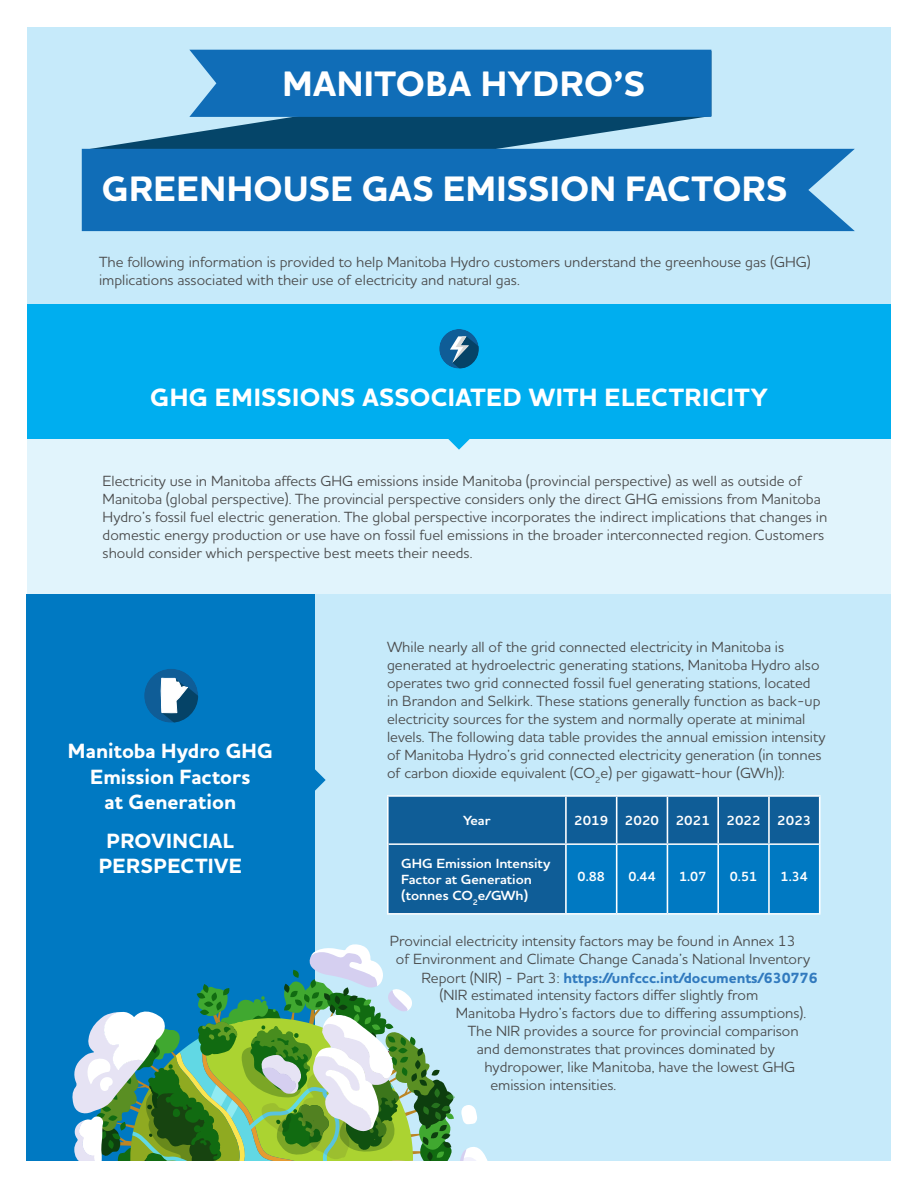
<style>
.page{position:relative;width:918px;height:1188px;background:#fff}
.page>*{position:absolute;margin:0;border:0;box-sizing:border-box;transform-origin:0 0}
.t1{font:700 expanded 36px "MH Houschka Std";letter-spacing:.01em;color:#fff}
.BoxTitle{font:700 expanded 25.5px "MH Houschka Std";letter-spacing:.02em;color:#fff}
.BoxTitle-2{font:700 expanded 21px/25.2px "MH Houschka Std";letter-spacing:.005em;color:#fff;text-align:center}
.Body{font:15px/18px "MH Houschka Std";color:#4b4c4d}
.Body-2{font:700 expanded 15px "MH Houschka Std";color:#317abe}
.table_black{font:700 13.5px/16.2px "MH Houschka Std";color:#fff;scale:1.05 1}
.table_black-2{font:700 13.5px "MH Houschka Std";color:#fff}
.s1{font-weight:400;font-stretch:normal;color:#4b4c4d}
</style>
<div class="page">
<div style="left:27px;top:594px;width:864px;height:567px;background:#c6eafa"></div>
<div style="left:27px;top:405px;width:864px;height:189px;background:#e1f4fc"></div>
<div style="left:27px;top:27px;width:864px;height:338px;background:#c6eafa"></div>
<div style="left:27px;top:594px;width:288px;height:567px;background:#0079c2"></div>
<svg style="left:315px;top:769px;width:11px;height:22px"></svg>
<svg style="left:85px;top:117px;width:626px;height:32px;fill:#054569"></svg>
<div style="left:189px;top:50px;width:522px;height:67px;background:#106db7"></div>
<div style="left:82px;top:149px;width:773px;height:82px;background:#106db7"></div>
<div style="left:27px;top:304px;width:864px;height:135px;background:#00aeef"></div>
<svg style="left:448px;top:439px;width:22px;height:11px"></svg>
<div style="left:389px;top:797px;width:430px;height:116px;background:#0f5d97"></div>
<div style="left:567px;top:845px;width:252px;height:68px;background:#0079c2"></div>
<hr style="left:387px;top:795px;width:179px;height:2px;background:#fff">
<hr style="left:566px;top:795px;width:51px;height:2px;background:#fff">
<hr style="left:617px;top:795px;width:50px;height:2px;background:#fff">
<hr style="left:667px;top:795px;width:51px;height:2px;background:#fff">
<hr style="left:718px;top:795px;width:51px;height:2px;background:#fff">
<hr style="left:769px;top:795px;width:52px;height:2px;background:#fff">
<hr style="left:389px;top:843px;width:177px;height:2px;background:#fff">
<hr style="left:566px;top:843px;width:51px;height:2px;background:#fff">
<hr style="left:617px;top:843px;width:50px;height:2px;background:#fff">
<hr style="left:667px;top:843px;width:51px;height:2px;background:#fff">
<hr style="left:718px;top:843px;width:51px;height:2px;background:#fff">
<hr style="left:769px;top:843px;width:50px;height:2px;background:#fff">
<hr style="left:387px;top:913px;width:179px;height:2px;background:#fff">
<hr style="left:566px;top:913px;width:51px;height:2px;background:#fff">
<hr style="left:617px;top:913px;width:50px;height:2px;background:#fff">
<hr style="left:667px;top:913px;width:51px;height:2px;background:#fff">
<hr style="left:718px;top:913px;width:51px;height:2px;background:#fff">
<hr style="left:769px;top:913px;width:52px;height:2px;background:#fff">
<hr style="left:387px;top:797px;width:2px;height:47px;background:#fff">
<hr style="left:565px;top:797px;width:2px;height:46px;background:#fff">
<hr style="left:616px;top:797px;width:1px;height:46px;background:#fff">
<hr style="left:667px;top:797px;width:1px;height:46px;background:#fff">
<hr style="left:717px;top:797px;width:2px;height:46px;background:#fff">
<hr style="left:768px;top:797px;width:2px;height:46px;background:#fff">
<hr style="left:819px;top:797px;width:2px;height:47px;background:#fff">
<hr style="left:387px;top:844px;width:2px;height:69px;background:#fff">
<hr style="left:565px;top:845px;width:2px;height:68px;background:#fff">
<hr style="left:616px;top:845px;width:1px;height:68px;background:#fff">
<hr style="left:667px;top:845px;width:1px;height:68px;background:#fff">
<hr style="left:717px;top:845px;width:2px;height:68px;background:#fff">
<hr style="left:768px;top:845px;width:2px;height:68px;background:#fff">
<hr style="left:819px;top:844px;width:2px;height:69px;background:#fff">
<div style="left:439px;top:329px;width:40px;height:40px;background:#0f5d97;border-radius:50%"></div>
<svg style="left:450px;top:336px;width:29px;height:33px"></svg>
<div style="left:144px;top:669px;width:54px;height:54px;background:#0f5d97;border-radius:50%"></div>
<svg style="left:161px;top:678px;width:37px;height:45px"></svg>
<svg style="left:72px;top:944px;width:416px;height:217px"></svg>
<p class="t1" style="left:282px;top:60px;width:364px">MANITOBA HYDRO’S</p>
<p class="t1" style="left:102px;top:165px;width:687px">GREENHOUSE GAS EMISSION FACTORS</p>
<p class="Body" style="left:99px;top:253px;width:713px">The following information is provided to help Manitoba Hydro customers understand the greenhouse gas (GHG) implications associated with their use of electricity and natural gas.</p>
<p class="BoxTitle" style="left:150px;top:381px;width:619px">GHG EMISSIONS ASSOCIATED WITH ELECTRICITY</p>
<p class="Body" style="left:103px;top:471px;width:726px">Electricity use in Manitoba affects GHG emissions inside Manitoba (provincial perspective) as well as outside of Manitoba (global perspective). The provincial perspective considers only the direct GHG emissions from Manitoba Hydro’s fossil fuel electric generation. The global perspective incorporates the indirect implications that changes in domestic energy production or use have on fossil fuel emissions in the broader interconnected region. Customers should consider which perspective best meets their needs.</p>
<p class="BoxTitle-2" style="left:68px;top:739px;width:206px">Manitoba Hydro GHG<br>Emission Factors<br>at Generation</p>
<p class="BoxTitle-2" style="left:99px;top:828px;width:145px">PROVINCIAL<br>PERSPECTIVE</p>
<p class="Body" style="left:387px;top:637px;width:440px">While nearly all of the grid connected electricity in Manitoba is generated at hydroelectric generating stations, Manitoba Hydro also operates two grid connected fossil fuel generating stations, located in Brandon and Selkirk. These stations generally function as back-up electricity sources for the system and normally operate at minimal levels. The following data table provides the annual emission intensity of Manitoba Hydro’s grid connected electricity generation (in tonnes of carbon dioxide equivalent (CO<sub>2</sub>e) per gigawatt-hour (GWh)):</p>
<p class="table_black" style="left:463px;top:812px;width:28px">Year</p>
<p class="table_black" style="left:574px;top:812px;width:34px">2019</p>
<p class="table_black" style="left:625px;top:812px;width:34px">2020</p>
<p class="table_black" style="left:676px;top:812px;width:34px">2021</p>
<p class="table_black" style="left:727px;top:812px;width:34px">2022</p>
<p class="table_black" style="left:777px;top:812px;width:34px">2023</p>
<p class="table_black" style="left:401px;top:855px;width:143px">GHG Emission Intensity<br>Factor at Generation (tonnes CO<sub>2</sub>e/GWh)</p>
<p class="table_black-2" style="left:578px;top:868px;width:29px">0.88</p>
<p class="table_black-2" style="left:628px;top:868px;width:29px">0.44</p>
<p class="table_black-2" style="left:679px;top:868px;width:29px">1.07</p>
<p class="table_black-2" style="left:730px;top:868px;width:29px">0.51</p>
<p class="table_black-2" style="left:781px;top:868px;width:29px">1.34</p>
<p class="Body" style="left:390px;top:932px;width:407px">Provincial electricity intensity factors may be found in Annex 13</p>
<p class="Body" style="left:396px;top:950px;width:416px">of Environment and Climate Change Canada’s National Inventory</p>
<p class="Body-2" style="left:421px;top:968px;width:398px"><span class="s1">Report (NIR) - Part 3:</span> https://unfccc.int/documents/630776</p>
<p class="Body" style="left:439px;top:986px;width:320px">(NIR estimated intensity factors differ slightly from</p>
<p class="Body" style="left:456px;top:1004px;width:352px">Manitoba Hydro’s factors due to differing assumptions).</p>
<p class="Body" style="left:468px;top:1022px;width:332px">The NIR provides a source for provincial comparison</p>
<p class="Body" style="left:477px;top:1040px;width:299px">and demonstrates that provinces dominated by</p>
<p class="Body" style="left:484px;top:1058px;width:312px">hydropower, like Manitoba, have the lowest GHG</p>
<p class="Body" style="left:490px;top:1076px;width:127px">emission intensities.</p>
</div>
